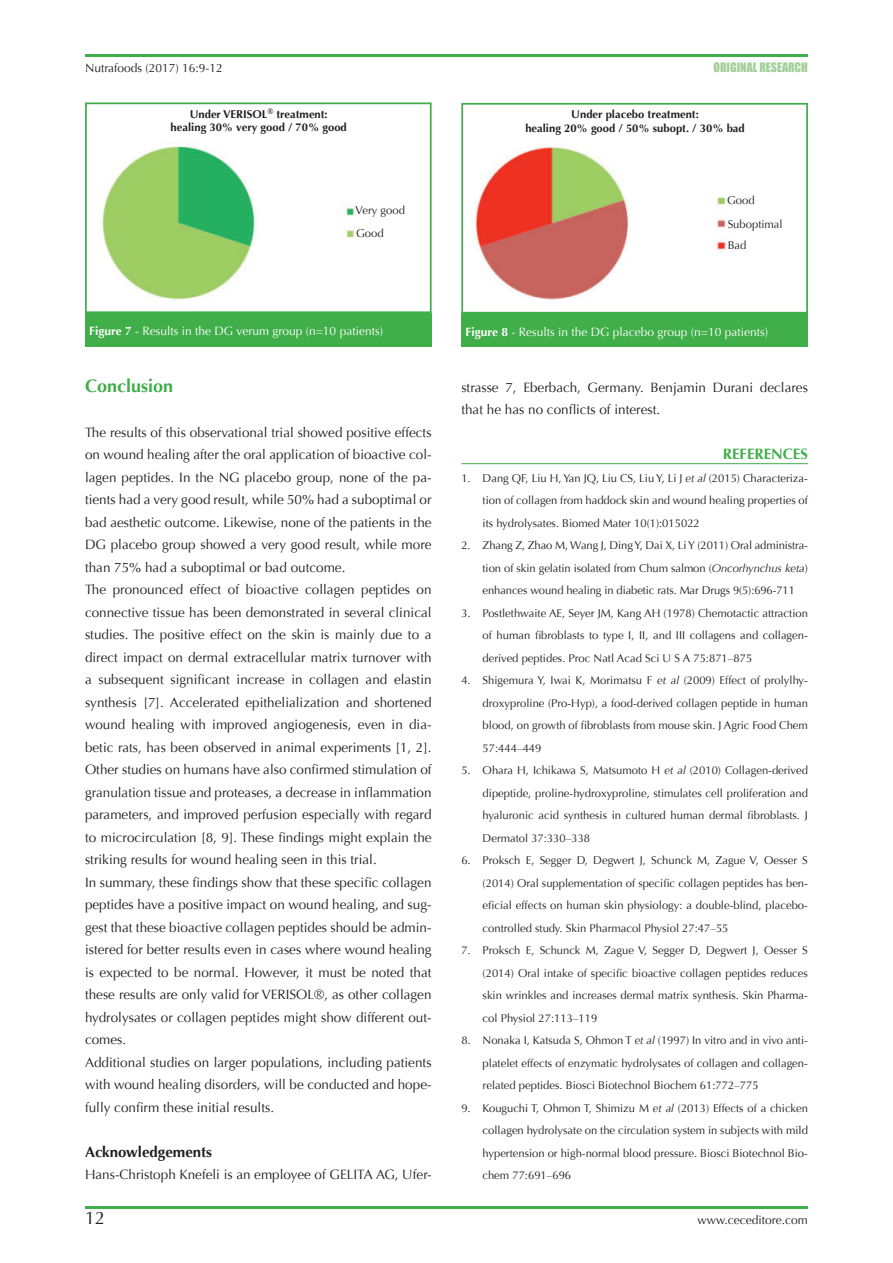
<style>
.page{position:relative;width:893px;height:1263px;background:#fff}
.page>*{position:absolute;margin:0;border:0;box-sizing:border-box;transform-origin:0 0}
.t1{font:700 18px "Optima";color:#40ae49}
.t2{font:18px "Optima";color:#231f20}
.t3{font:700 15px "Optima";color:#231f20}
.t4{font:700 15px "Optima";color:#40ae49}
.t5{font:13.5px/22.5px "Optima";color:#231f20}
.t6{font:12px "Optima";color:#fff}
.t7{font:12px "Optima";color:#231f20}
.t8{font:12px "Impact";color:#a3cf9a}
.t9{font:11.25px/22.5px "Optima";color:#231f20;text-align:justify}
.t10{font:700 11.25px/13.5px "Optima";color:#231f20;text-align:center}
.s1{font-weight:700}
.s2{font-style:italic}
</style>
<div class="page">
<hr style="left:85px;top:54px;width:723px;height:3px;background:#40ae49">
<hr style="left:85px;top:1206px;width:723px;height:3px;background:#40ae49">
<hr style="left:461px;top:463px;width:347px;height:1px;background:#40ae49">
<div style="left:85px;top:313px;width:347px;height:34px;background:#40ae49"></div>
<div style="left:461px;top:313px;width:347px;height:34px;background:#40ae49"></div>
<img style="left:101px;top:146px;width:253px;height:154px">
<div style="left:85px;top:102px;width:347px;height:211px;border:2px solid #40ae49"></div>
<img style="left:475px;top:145px;width:252px;height:155px">
<div style="left:461px;top:103px;width:347px;height:211px;border:2px solid #40ae49"></div>
<p class="t7" style="left:85px;top:61px;width:139px">Nutrafoods (2017) 16:9-12</p>
<p class="t8" style="left:714px;top:58px;width:96px">ORIGINAL RESEARCH</p>
<p class="t10" style="left:171px;top:107px;width:178px">Under VERISOL<sup>®</sup> treatment: healing 30% very good / 70% good</p>
<p class="t10" style="left:525px;top:108px;width:221px">Under placebo treatment:<br>healing 20% good / 50% subopt. / 30% bad</p>
<p class="t9" style="left:356px;top:199px;width:51px">Very good<br>Good</p>
<p class="t9" style="left:727px;top:188px;width:57px;line-height:23.9px">Good<br>Suboptimal</p>
<p class="t9" style="left:728px;top:234px;width:20px">Bad</p>
<p class="t6" style="left:89px;top:324px;width:295px"><span class="s1">Figure 7</span> - Results in the DG verum group (n=10 patients)</p>
<p class="t6" style="left:466px;top:325px;width:304px"><span class="s1">Figure 8</span> - Results in the DG placebo group (n=10 patients)</p>
<h1 class="t1" style="left:85px;top:375px;width:90px">Conclusion</h1>
<p class="t5" style="left:85px;top:421px;width:348px">The results of this observational trial showed positive effects on wound healing after the oral application of bioactive col&shy;lagen peptides. In the NG placebo group, none of the pa&shy;tients had a very good result, while 50% had a suboptimal or bad aesthetic outcome. Likewise, none of the patients in the DG placebo group showed a very good result, while more than 75% had a suboptimal or bad outcome.<br>The pronounced effect of bioactive collagen peptides on connective tissue has been demonstrated in several clinical studies. The positive effect on the skin is mainly due to a direct impact on dermal extracellular matrix turnover with a subsequent significant increase in collagen and elastin synthesis [7]. Accelerated epithelialization and shortened wound healing with improved angiogenesis, even in dia&shy;betic rats, has been observed in animal experiments [1, 2].<br>Other studies on humans have also confirmed stimulation of granulation tissue and proteases, a decrease in inflammation parameters, and improved perfusion especially with regard to microcirculation [8, 9]. These findings might explain the striking results for wound healing seen in this trial.<br>In summary, these findings show that these specific collagen peptides have a positive impact on wound healing, and sug&shy;gest that these bioactive collagen peptides should be admin&shy;istered for better results even in cases where wound healing is expected to be normal. However, it must be noted that these results are only valid for VERISOL®, as other collagen hydrolysates or collagen peptides might show different out&shy;comes.<br>Additional studies on larger populations, including patients with wound healing disorders, will be conducted and hope&shy;fully confirm these initial results.</p>
<h2 class="t3" style="left:85px;top:1143px;width:129px">Acknowledgements</h2>
<p class="t5" style="left:85px;top:1163px;width:348px">Hans-Christoph Knefeli is an employee of GELITA AG, Ufer-</p>
<p class="t5" style="left:461px;top:376px;width:348px">strasse 7, Eberbach, Germany. Benjamin Durani declares that he has no conflicts of interest.</p>
<h2 class="t4" style="left:723px;top:445px;width:19px">Referen</h2>
<h2 class="t4" style="left:783px;top:445px;width:18px">ces</h2>
<p class="t9" style="left:483px;top:467px;width:327px;text-indent:-21px">1. Dang QF, Liu H, Yan JQ, Liu CS, Liu Y, Li J <span class="s2">et al</span> (2015) Characteriza&shy;tion of collagen from haddock skin and wound healing properties of its hydrolysates. Biomed Mater 10(1):015022</p>
<p class="t9" style="left:483px;top:534px;width:327px;text-indent:-21px">2. Zhang Z, Zhao M, Wang J, Ding Y, Dai X, Li Y (2011) Oral administra&shy;tion of skin gelatin isolated from Chum salmon (<span class="s2">Oncorhynchus keta</span>) enhances wound healing in diabetic rats. Mar Drugs 9(5):696-711</p>
<p class="t9" style="left:483px;top:602px;width:327px;text-indent:-21px">3. Postlethwaite AE, Seyer JM, Kang AH (1978) Chemotactic attraction of human fibroblasts to type I, II, and III collagens and collagen&shy;derived peptides. Proc Natl Acad Sci U S A 75:871–875</p>
<p class="t9" style="left:483px;top:669px;width:327px;text-indent:-21px">4. Shigemura Y, Iwai K, Morimatsu F <span class="s2">et al</span> (2009) Effect of prolylhy&shy;droxyproline (Pro-Hyp), a food-derived collagen peptide in human blood, on growth of fibroblasts from mouse skin. J Agric Food Chem 57:444–449</p>
<p class="t9" style="left:483px;top:759px;width:327px;text-indent:-21px">5. Ohara H, Ichikawa S, Matsumoto H <span class="s2">et al</span> (2010) Collagen-derived dipeptide, proline-hydroxyproline, stimulates cell proliferation and hyaluronic acid synthesis in cultured human dermal fibroblasts. J Dermatol 37:330–338</p>
<p class="t9" style="left:483px;top:849px;width:327px;text-indent:-21px">6. Proksch E, Segger D, Degwert J, Schunck M, Zague V, Oesser S (2014) Oral supplementation of specific collagen peptides has ben&shy;eficial effects on human skin physiology: a double-blind, placebo&shy;controlled study. Skin Pharmacol Physiol 27:47–55</p>
<p class="t9" style="left:483px;top:939px;width:327px;text-indent:-21px">7. Proksch E, Schunck M, Zague V, Segger D, Degwert J, Oesser S (2014) Oral intake of specific bioactive collagen peptides reduces skin wrinkles and increases dermal matrix synthesis. Skin Pharma&shy;col Physiol 27:113–119</p>
<p class="t9" style="left:483px;top:1029px;width:327px;text-indent:-21px">8. Nonaka I, Katsuda S, Ohmon T <span class="s2">et al</span> (1997) In vitro and in vivo anti&shy;platelet effects of enzymatic hydrolysates of collagen and collagen&shy;related peptides. Biosci Biotechnol Biochem 61:772–775</p>
<p class="t9" style="left:483px;top:1097px;width:327px;text-indent:-21px">9. Kouguchi T, Ohmon T, Shimizu M <span class="s2">et al</span> (2013) Effects of a chicken collagen hydrolysate on the circulation system in subjects with mild hypertension or high-normal blood pressure. Biosci Biotechnol Bio&shy;chem 77:691–696</p>
<h1 class="t2" style="left:85px;top:1208px;width:22px">12</h1>
<p class="t7" style="left:697px;top:1213px;width:112px">www.ceceditore.com</p>
</div>
